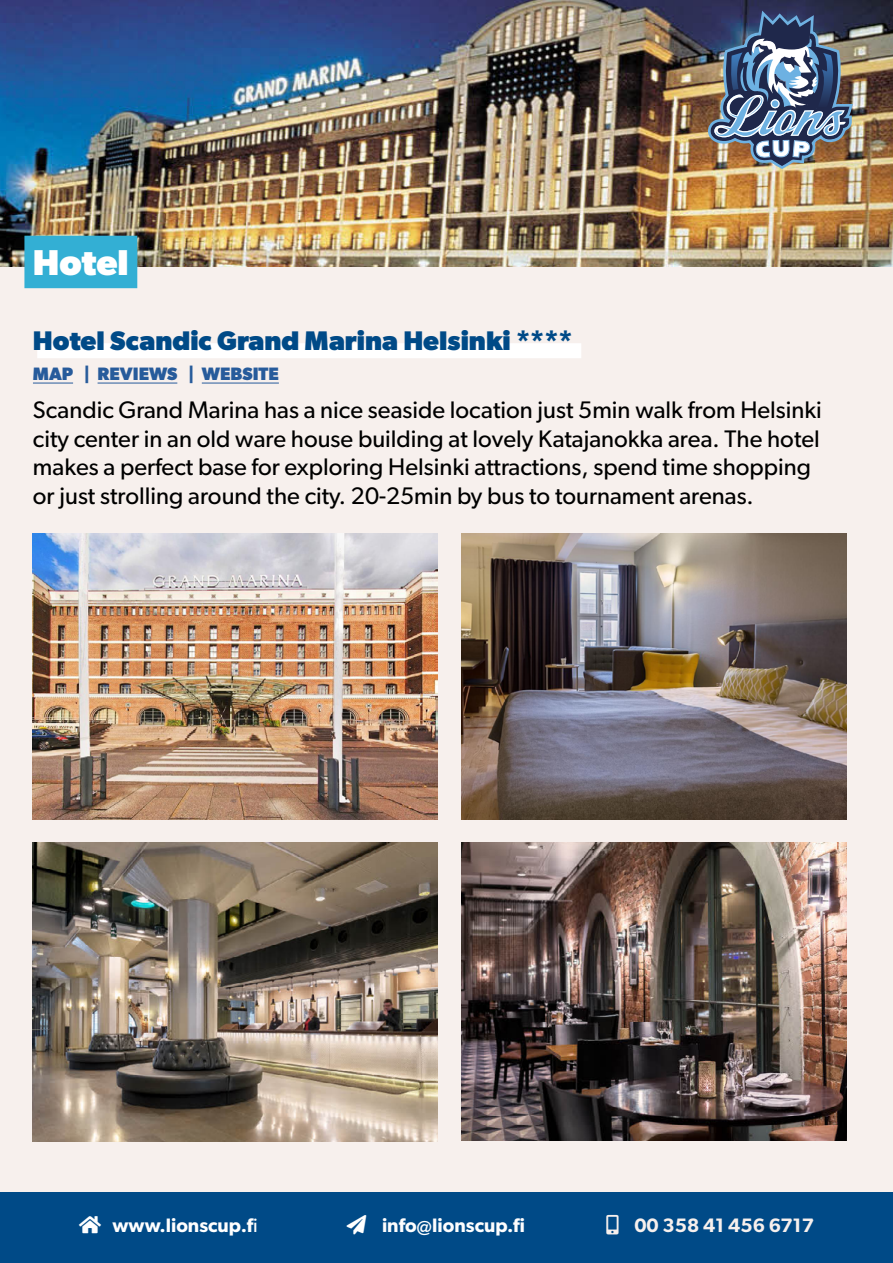
<style>
.page{position:relative;width:893px;height:1263px;background:#f7f0ed}
.page>*{position:absolute;margin:0;border:0;box-sizing:border-box;transform-origin:0 0}
.t1{font:700 36px "Gibson";color:#fff}
.t2{font:700 27px "Gibson";color:#004a87}
.t3{font:24px/28.8px "Gibson";color:#000}
.t4{font:600 19.5px "Gibson";color:#fdfdfe}
.t5{font:600 19.5px "Gibson";color:#f7f0ed}
.t6{font:600 19.5px "Gibson";color:#fff}
.t7{font:700 18px "Gibson";color:#275b9b}
.s1{font-weight:400}
.s2{color:#fff}
</style>
<div class="page">
<div style="left:0;top:1193px;width:893px;height:70px;background:#004a87"></div>
<img style="left:461px;top:842px;width:386px;height:299px">
<img style="left:0;top:0;width:893px;height:267px">
<img style="left:708px;top:11px;width:145px;height:158px">
<div style="left:24px;top:236px;width:113px;height:52px;background:#33afd4"></div>
<div style="left:37px;top:343px;width:544px;height:15px;background:#fff"></div>
<hr style="left:33px;top:383px;width:40px;height:1px;background:#275b9b">
<hr style="left:98px;top:383px;width:79px;height:1px;background:#275b9b">
<hr style="left:202px;top:383px;width:77px;height:1px;background:#275b9b">
<img style="left:33px;top:534px;width:404px;height:286px">
<img style="left:461px;top:534px;width:386px;height:286px">
<img style="left:33px;top:842px;width:404px;height:299px">
<h1 class="t1" style="left:33px;top:242px;width:97px">Hotel</h1>
<p class="t2" style="left:33px;top:324px;width:541px">Hotel Scandic Grand Marina Helsinki ****</p>
<p class="t7" style="left:33px;top:364px;width:247px">MAP | REVIEWS | WEBSITE</p>
<p class="t3" style="left:33px;top:395px;width:790px">Scandic Grand Marina has a nice seaside location just 5min walk from Helsinki city center in an old ware house building at lovely Katajanokka area. The hotel makes a perfect base for exploring Helsinki attractions, spend time shopping or just strolling around the city. 20-25min by bus to tournament arenas.</p>
<p class="t6" style="left:79px;top:1214px;width:180px">★□ www.lionscup.f<span class="s1">i</span></p>
<p class="t4" style="left:347px;top:1214px;width:180px"><span class="s2">●■</span> info@lionscup.fi</p>
<p class="t5" style="left:607px;top:1214px;width:209px">□●●▼ 00 358 41 456 6717</p>
</div>
